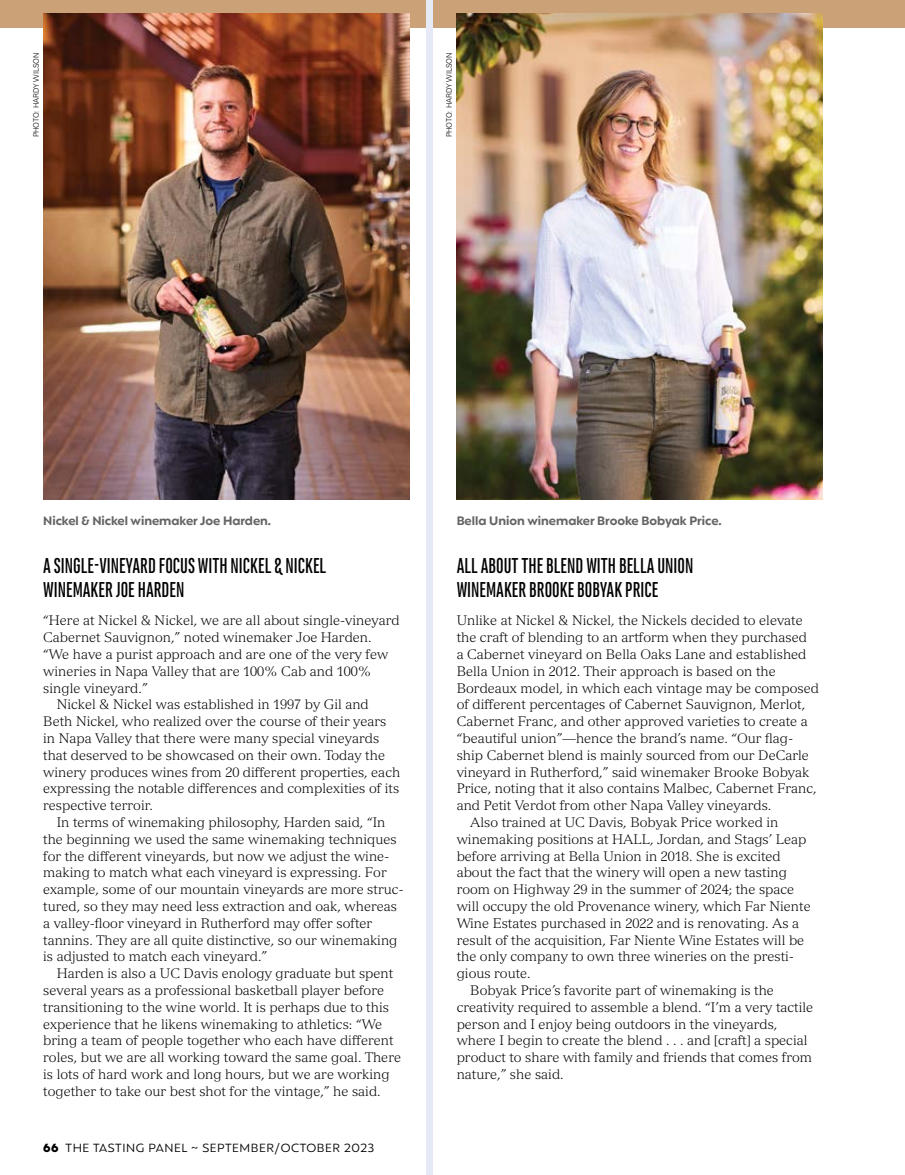
<style>
.page{position:relative;width:905px;height:1175px;background:#fff}
.page>*{position:absolute;margin:0;border:0;box-sizing:border-box;transform-origin:0 0}
.t1{font:500 22.5px/24.3px "Marianina Cn FY";color:#000}
.t2{font:300 13.5px "Versailles LT Std";color:#000}
.t3{font:700 12.3px "Mangueira Alt";color:#636466}
.t4{font:12px "Mangueira Alt";letter-spacing:.05em;color:#000}
.t5{font:300 7.5px "Univers LT Std";color:#000}
.s1{font-weight:900}
</style>
<div class="page">
<div style="left:0;top:0;width:904px;height:27px;background:#cba278"></div>
<div style="left:426px;top:0;width:7px;height:1174px;background:#e6e9f6"></div>
<img style="left:43px;top:14px;width:366px;height:486px">
<img style="left:456px;top:14px;width:366px;height:486px">
<p class="t5" style="left:31px;top:137px;width:86px;rotate:-90deg">PHOTO: HARDY WILSON</p>
<p class="t5" style="left:445px;top:137px;width:86px;rotate:-90deg">PHOTO: HARDY WILSON</p>
<p class="t3" style="left:43px;top:512px;width:229px">Nickel &amp; Nickel winemaker Joe Harden.</p>
<p class="t3" style="left:456px;top:512px;width:266px">Bella Union winemaker Brooke Bobyak Price.</p>
<h1 class="t1" style="left:43px;top:553px;width:284px">A SINGLE-VINEYARD FOCUS WITH NICKEL &amp; NICKEL<br>WINEMAKER JOE HARDEN</h1>
<p class="t2" style="left:43px;top:612px;width:358px">“Here at Nickel &amp; Nickel, we are all about single-vineyard</p>
<p class="t2" style="left:43px;top:629px;width:330px">Cabernet Sauvignon,” noted winemaker Joe Harden.</p>
<p class="t2" style="left:43px;top:646px;width:346px">“We have a purist approach and are one of the very few</p>
<p class="t2" style="left:43px;top:663px;width:330px">wineries in Napa Valley that are 100% Cab and 100%</p>
<p class="t2" style="left:43px;top:680px;width:106px">single vineyard.”</p>
<p class="t2" style="left:57px;top:696px;width:313px">Nickel &amp; Nickel was established in 1997 by Gil and</p>
<p class="t2" style="left:43px;top:713px;width:345px">Beth Nickel, who realized over the course of their years</p>
<p class="t2" style="left:43px;top:730px;width:337px">in Napa Valley that there were many special vineyards</p>
<p class="t2" style="left:43px;top:747px;width:343px">that deserved to be showcased on their own. Today the</p>
<p class="t2" style="left:43px;top:764px;width:358px">winery produces wines from 20 different properties, each</p>
<p class="t2" style="left:43px;top:780px;width:357px">expressing the notable differences and complexities of its</p>
<p class="t2" style="left:43px;top:797px;width:111px">respective terroir.</p>
<p class="t2" style="left:57px;top:814px;width:330px">In terms of winemaking philosophy, Harden said, “In</p>
<p class="t2" style="left:43px;top:831px;width:355px">the beginning we used the same winemaking techniques</p>
<p class="t2" style="left:43px;top:848px;width:347px">for the different vineyards, but now we adjust the wine-</p>
<p class="t2" style="left:43px;top:864px;width:345px">making to match what each vineyard is expressing. For</p>
<p class="t2" style="left:43px;top:881px;width:362px">example, some of our mountain vineyards are more struc-</p>
<p class="t2" style="left:43px;top:898px;width:355px">tured, so they may need less extraction and oak, whereas</p>
<p class="t2" style="left:43px;top:915px;width:330px">a valley-floor vineyard in Rutherford may offer softer</p>
<p class="t2" style="left:43px;top:931px;width:356px">tannins. They are all quite distinctive, so our winemaking</p>
<p class="t2" style="left:43px;top:948px;width:226px">is adjusted to match each vineyard.”</p>
<p class="t2" style="left:57px;top:965px;width:338px">Harden is also a UC Davis enology graduate but spent</p>
<p class="t2" style="left:43px;top:982px;width:342px">several years as a professional basketball player before</p>
<p class="t2" style="left:43px;top:999px;width:347px">transitioning to the wine world. It is perhaps due to this</p>
<p class="t2" style="left:43px;top:1015px;width:340px">experience that he likens winemaking to athletics: “We</p>
<p class="t2" style="left:43px;top:1032px;width:352px">bring a team of people together who each have different</p>
<p class="t2" style="left:43px;top:1049px;width:359px">roles, but we are all working toward the same goal. There</p>
<p class="t2" style="left:43px;top:1066px;width:348px">is lots of hard work and long hours, but we are working</p>
<p class="t2" style="left:43px;top:1083px;width:339px">together to take our best shot for the vintage,” he said.</p>
<p class="t4" style="left:43px;top:1140px;width:332px"><span class="s1">66</span> THE TASTING PANEL ~ SEPTEMBER/OCTOBER 2023</p>
<h1 class="t1" style="left:456px;top:553px;width:238px">ALL ABOUT THE BLEND WITH BELLA UNION<br>WINEMAKER BROOKE BOBYAK PRICE</h1>
<p class="t2" style="left:456px;top:612px;width:347px">Unlike at Nickel &amp; Nickel, the Nickels decided to elevate</p>
<p class="t2" style="left:456px;top:629px;width:352px">the craft of blending to an artform when they purchased</p>
<p class="t2" style="left:456px;top:646px;width:351px">a Cabernet vineyard on Bella Oaks Lane and established</p>
<p class="t2" style="left:456px;top:663px;width:321px">Bella Union in 2012. Their approach is based on the</p>
<p class="t2" style="left:456px;top:680px;width:364px">Bordeaux model, in which each vintage may be composed</p>
<p class="t2" style="left:456px;top:696px;width:350px">of different percentages of Cabernet Sauvignon, Merlot,</p>
<p class="t2" style="left:456px;top:713px;width:352px">Cabernet Franc, and other approved varieties to create a</p>
<p class="t2" style="left:456px;top:730px;width:338px">“beautiful union”—hence the brand’s name. “Our flag-</p>
<p class="t2" style="left:456px;top:747px;width:354px">ship Cabernet blend is mainly sourced from our DeCarle</p>
<p class="t2" style="left:456px;top:764px;width:354px">vineyard in Rutherford,” said winemaker Brooke Bobyak</p>
<p class="t2" style="left:456px;top:780px;width:361px">Price, noting that it also contains Malbec, Cabernet Franc,</p>
<p class="t2" style="left:456px;top:797px;width:316px">and Petit Verdot from other Napa Valley vineyards.</p>
<p class="t2" style="left:470px;top:814px;width:310px">Also trained at UC Davis, Bobyak Price worked in</p>
<p class="t2" style="left:456px;top:831px;width:351px">winemaking positions at HALL, Jordan, and Stags’ Leap</p>
<p class="t2" style="left:456px;top:848px;width:326px">before arriving at Bella Union in 2018. She is excited</p>
<p class="t2" style="left:456px;top:864px;width:332px">about the fact that the winery will open a new tasting</p>
<p class="t2" style="left:456px;top:881px;width:339px">room on Highway 29 in the summer of 2024; the space</p>
<p class="t2" style="left:456px;top:898px;width:355px">will occupy the old Provenance winery, which Far Niente</p>
<p class="t2" style="left:456px;top:915px;width:344px">Wine Estates purchased in 2022 and is renovating. As a</p>
<p class="t2" style="left:456px;top:931px;width:349px">result of the acquisition, Far Niente Wine Estates will be</p>
<p class="t2" style="left:456px;top:948px;width:339px">the only company to own three wineries on the presti-</p>
<p class="t2" style="left:456px;top:965px;width:76px">gious route.</p>
<p class="t2" style="left:470px;top:982px;width:305px">Bobyak Price’s favorite part of winemaking is the</p>
<p class="t2" style="left:456px;top:999px;width:358px">creativity required to assemble a blend. “I’m a very tactile</p>
<p class="t2" style="left:456px;top:1015px;width:322px">person and I enjoy being outdoors in the vineyards,</p>
<p class="t2" style="left:456px;top:1032px;width:352px">where I begin to create the blend . . . and [craft] a special</p>
<p class="t2" style="left:456px;top:1049px;width:357px">product to share with family and friends that comes from</p>
<p class="t2" style="left:456px;top:1066px;width:109px">nature,” she said.</p>
</div>
